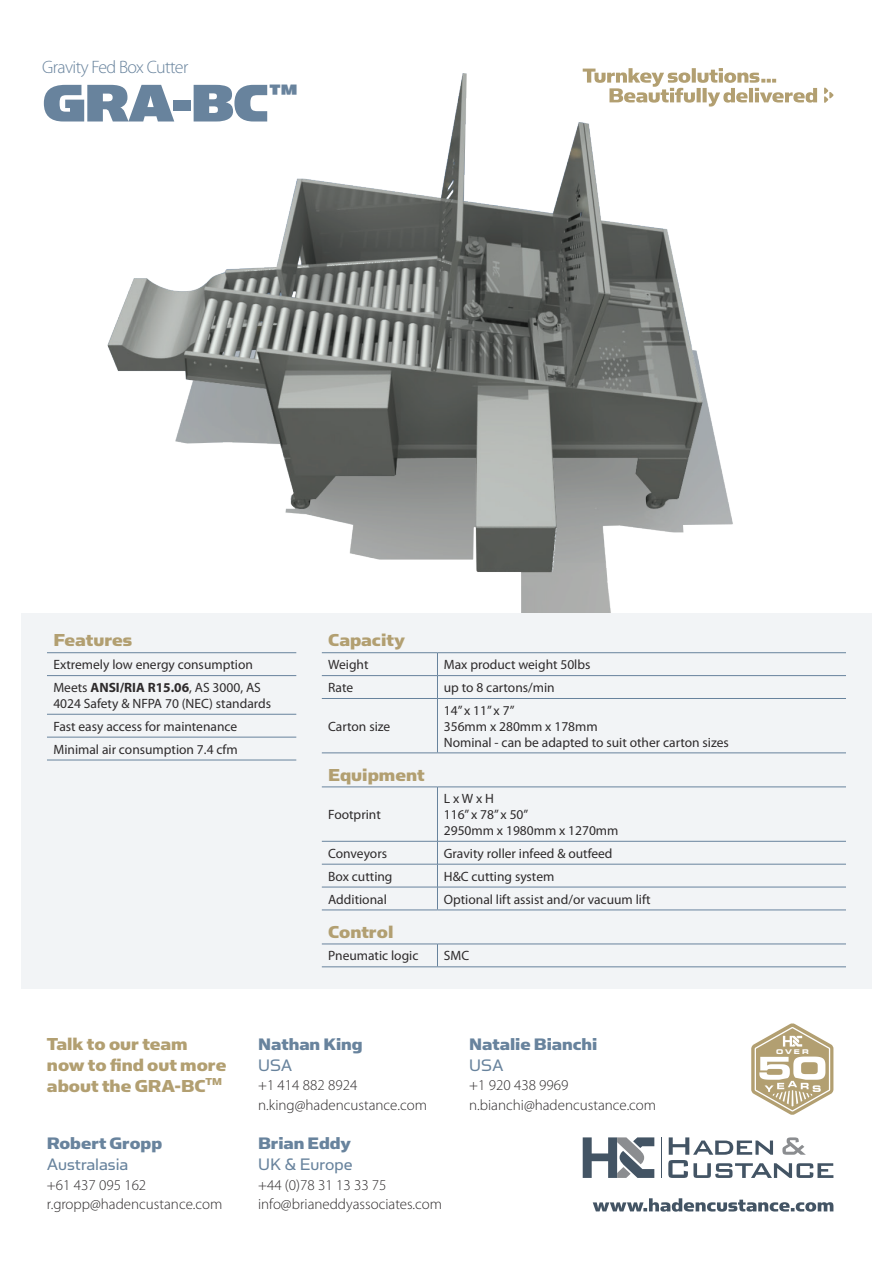
<style>
.page{position:relative;width:893px;height:1263px;background:#fff}
.page>*{position:absolute;margin:0;border:0;box-sizing:border-box;transform-origin:0 0}
.t1{font:59.55px "Simian Display Gorilla";color:#68839d}
.t2{font:19.5px/21px "Simian Text Chimpanzee";color:#b29f71}
.t3{font:18.75px "Simian Text Chimpanzee";color:#68839d}
.t4{font:18.75px "Simian Text Orangutan";color:#68839d}
.t5{font:300 18px "Myriad Pro";letter-spacing:-.035em;color:#68839d}
.t6{font:300 15px/19.5px "Myriad Pro";color:#2e2b2c}
.t7{font:13.5px/15.8px "Myriad Pro";color:#2e2b2c}
.t8{font:6.45px "Eurostile Bold Extended Two";color:#fff}
.s1{font-weight:700}
</style>
<div class="page">
<img style="left:107px;top:68px;width:727px;height:545px">
<div style="left:21px;top:613px;width:851px;height:375px;background:#f2f4f6"></div>
<hr style="left:47px;top:652px;width:249px;height:1px;background:#68839d">
<hr style="left:47px;top:675px;width:249px;height:1px;background:#68839d">
<hr style="left:47px;top:714px;width:249px;height:1px;background:#68839d">
<hr style="left:47px;top:737px;width:249px;height:1px;background:#68839d">
<hr style="left:47px;top:760px;width:249px;height:1px;background:#68839d">
<hr style="left:322px;top:752px;width:115px;height:1px;background:#68839d">
<hr style="left:437px;top:752px;width:409px;height:1px;background:#68839d">
<hr style="left:322px;top:787px;width:115px;height:1px;background:#68839d">
<hr style="left:322px;top:652px;width:115px;height:1px;background:#68839d">
<hr style="left:322px;top:675px;width:115px;height:1px;background:#68839d">
<hr style="left:322px;top:841px;width:115px;height:1px;background:#68839d">
<hr style="left:322px;top:864px;width:115px;height:1px;background:#68839d">
<hr style="left:322px;top:887px;width:115px;height:1px;background:#68839d">
<svg style="left:437px;top:653px;width:1px;height:45px"></svg>
<hr style="left:437px;top:699px;width:1px;height:53px;background:#68839d">
<hr style="left:437px;top:787px;width:1px;height:54px;background:#68839d">
<svg style="left:437px;top:842px;width:1px;height:67px"></svg>
<hr style="left:437px;top:787px;width:409px;height:1px;background:#68839d">
<hr style="left:437px;top:652px;width:409px;height:1px;background:#68839d">
<hr style="left:437px;top:675px;width:409px;height:1px;background:#68839d">
<hr style="left:437px;top:841px;width:409px;height:1px;background:#68839d">
<hr style="left:437px;top:864px;width:409px;height:1px;background:#68839d">
<hr style="left:437px;top:887px;width:409px;height:1px;background:#68839d">
<hr style="left:322px;top:909px;width:115px;height:1px;background:#68839d">
<hr style="left:437px;top:909px;width:409px;height:1px;background:#68839d">
<hr style="left:322px;top:944px;width:115px;height:1px;background:#68839d">
<hr style="left:322px;top:966px;width:115px;height:1px;background:#68839d">
<svg style="left:437px;top:945px;width:1px;height:21px"></svg>
<hr style="left:437px;top:944px;width:409px;height:1px;background:#68839d">
<hr style="left:437px;top:966px;width:409px;height:1px;background:#68839d">
<hr style="left:322px;top:698px;width:115px;height:1px;background:#68839d">
<hr style="left:437px;top:698px;width:409px;height:1px;background:#68839d">
<svg style="left:751px;top:1023px;width:82px;height:91px"></svg>
<hr style="left:661px;top:1137px;width:1px;height:41px;background:#435464">
<svg style="left:668px;top:1137px;width:165px;height:41px"></svg>
<svg style="left:583px;top:1137px;width:71px;height:41px"></svg>
<svg style="left:583px;top:68px;width:234px;height:39px"></svg>
<svg style="left:824px;top:88px;width:9px;height:15px"></svg>
<svg style="left:593px;top:1198px;width:240px;height:14px"></svg>
<h3 class="t5" style="left:42px;top:57px;width:147px">Gravity Fed Box Cutter</h3>
<h1 class="t1" style="left:42px;top:70px;width:257px">GRA-BC<sup>™</sup></h1>
<h2 class="t2" style="left:53px;top:629px;width:80px">Features</h2>
<p class="t7" style="left:53px;top:653px;width:209px;line-height:23px">Extremely low energy consumption<br>Meets <span class="s1">ANSI/RIA R15.06</span>, AS 3000, AS</p>
<p class="t7" style="left:53px;top:692px;width:219px;line-height:23px">4024 Safety &amp; NFPA 70 (NEC) standards<br>Fast easy access for maintenance<br>Minimal air consumption 7.4 cfm</p>
<h2 class="t2" style="left:328px;top:629px;width:78px">Capacity</h2>
<p class="t7" style="left:328px;top:657px;width:42px">Weight</p>
<p class="t7" style="left:444px;top:657px;width:148px">Max product weight 50lbs</p>
<p class="t7" style="left:328px;top:680px;width:27px">Rate</p>
<p class="t7" style="left:444px;top:680px;width:112px">up to 8 cartons/min</p>
<p class="t7" style="left:328px;top:719px;width:64px">Carton size</p>
<p class="t7" style="left:444px;top:703px;width:287px">14” x 11” x 7”<br>356mm x 280mm x 178mm<br>Nominal - can be adapted to suit other carton sizes</p>
<h2 class="t2" style="left:328px;top:763px;width:98px">Equipment</h2>
<p class="t7" style="left:328px;top:807px;width:54px">Footprint</p>
<p class="t7" style="left:444px;top:791px;width:176px">L x W x H<br>116” x 78” x 50”<br>2950mm x 1980mm x 1270mm</p>
<p class="t7" style="left:328px;top:846px;width:60px">Conveyors</p>
<p class="t7" style="left:444px;top:846px;width:170px">Gravity roller infeed &amp; outfeed</p>
<p class="t7" style="left:328px;top:868px;width:66px">Box cutting</p>
<p class="t7" style="left:444px;top:868px;width:112px">H&amp;C cutting system</p>
<p class="t7" style="left:328px;top:891px;width:60px">Additional</p>
<p class="t7" style="left:444px;top:891px;width:208px">Optional lift assist and/or vacuum lift</p>
<h2 class="t2" style="left:328px;top:920px;width:67px">Control</h2>
<p class="t7" style="left:328px;top:948px;width:92px">Pneumatic logic</p>
<p class="t7" style="left:444px;top:948px;width:27px">SMC</p>
<h2 class="t2" style="left:47px;top:1033px;width:181px">Talk to our team now to find out more about the GRA-BC<sup>TM</sup></h2>
<h3 class="t3" style="left:47px;top:1132px;width:117px">Robert Gropp</h3>
<h3 class="t4" style="left:47px;top:1154px;width:83px">Australasia</h3>
<p class="t6" style="left:47px;top:1175px;width:177px">+61 437 095 162 r.gropp@hadencustance.com</p>
<h3 class="t3" style="left:258px;top:1033px;width:106px">Nathan King</h3>
<p class="t8" style="left:776px;top:1047px;width:34px">OVER</p>
<h3 class="t4" style="left:258px;top:1054px;width:36px">USA</h3>
<p class="t6" style="left:258px;top:1076px;width:170px">+1 414 882 8924 n.king@hadencustance.com</p>
<h3 class="t3" style="left:469px;top:1033px;width:130px">Natalie Bianchi</h3>
<h3 class="t4" style="left:469px;top:1054px;width:36px">USA</h3>
<p class="t6" style="left:469px;top:1076px;width:188px">+1 920 438 9969 n.bianchi@hadencustance.com</p>
<h3 class="t3" style="left:258px;top:1132px;width:94px">Brian Eddy</h3>
<h3 class="t4" style="left:258px;top:1154px;width:96px">UK &amp; Europe</h3>
<p class="t6" style="left:258px;top:1175px;width:186px">+44 (0)78 31 13 33 75 info@brianeddyassociates.com</p>
</div>
